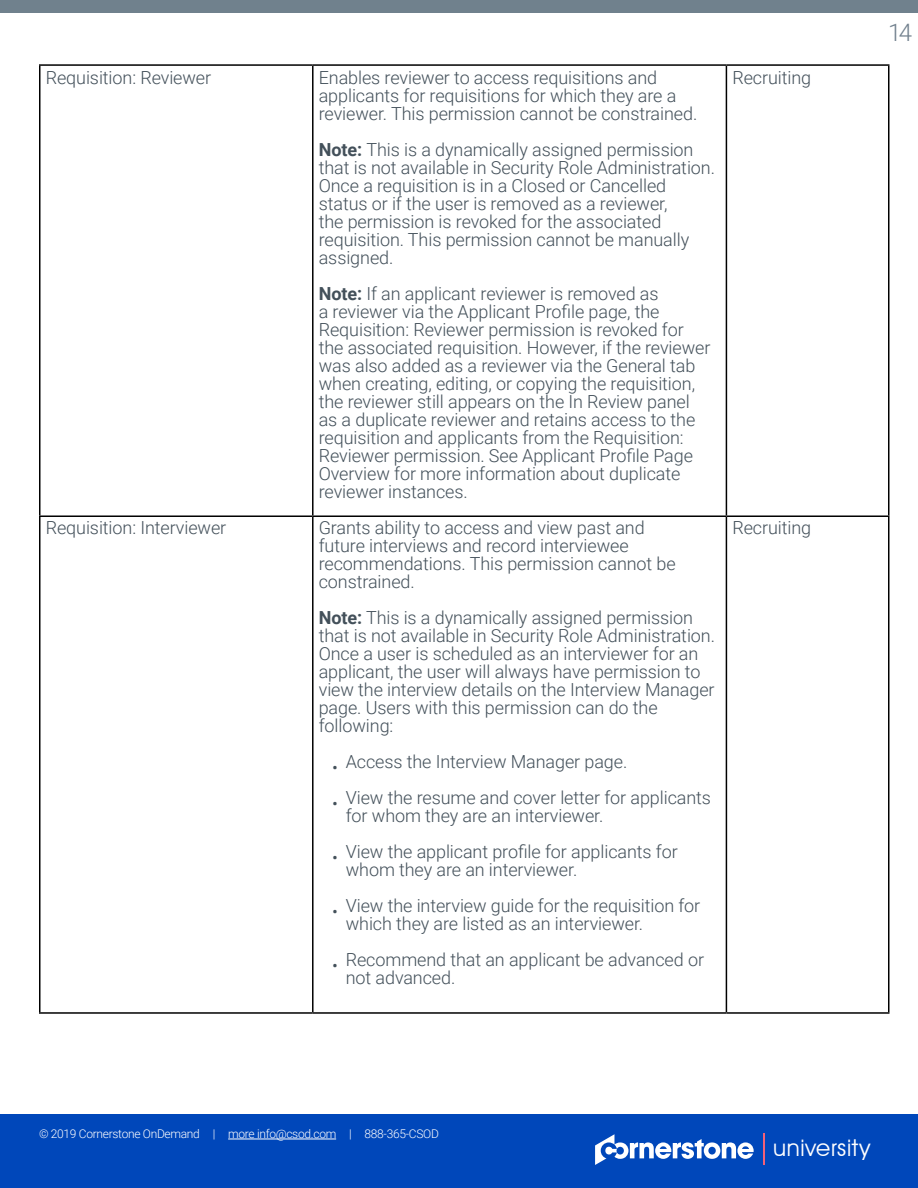
<style>
.page{position:relative;width:918px;height:1188px;background:#fff}
.page>*{position:absolute;margin:0;border:0;box-sizing:border-box;transform-origin:0 0}
.t1{font:300 24px "Roboto";color:#71808d}
.t2{font:23.25px "Avant Garde IT Cby BT";letter-spacing:.025em;color:#fff}
.t3{font:300 18px/18px "Roboto";letter-spacing:-.005em;color:#43505a}
.t4{font:300 12px "Roboto";letter-spacing:-.025em;color:#fff}
.s1{font-weight:700}
</style>
<div class="page">
<div style="left:0;top:0;width:918px;height:14px;background:#70818d"></div>
<div style="left:0;top:1114px;width:918px;height:74px;background:#0047ba"></div>
<hr style="left:228px;top:1139px;width:108px;height:1px;background:#fff">
<hr style="left:764px;top:1134px;width:1px;height:31px;background:#f26178">
<svg style="left:595px;top:1134px;width:159px;height:31px"></svg>
<hr style="left:39px;top:64px;width:274px;height:2px;background:#000">
<hr style="left:39px;top:66px;width:1px;height:449px;background:#000">
<hr style="left:313px;top:64px;width:413px;height:2px;background:#000">
<hr style="left:312px;top:66px;width:2px;height:449px;background:#000">
<hr style="left:726px;top:64px;width:164px;height:2px;background:#000">
<hr style="left:726px;top:66px;width:1px;height:449px;background:#000">
<hr style="left:888px;top:66px;width:2px;height:449px;background:#000">
<hr style="left:39px;top:515px;width:274px;height:2px;background:#000">
<hr style="left:39px;top:517px;width:1px;height:495px;background:#000">
<hr style="left:313px;top:515px;width:413px;height:2px;background:#000">
<hr style="left:312px;top:517px;width:2px;height:495px;background:#000">
<hr style="left:726px;top:515px;width:164px;height:2px;background:#000">
<hr style="left:726px;top:517px;width:1px;height:495px;background:#000">
<hr style="left:888px;top:517px;width:2px;height:495px;background:#000">
<hr style="left:39px;top:1012px;width:274px;height:2px;background:#000">
<hr style="left:313px;top:1012px;width:413px;height:2px;background:#000">
<hr style="left:726px;top:1012px;width:164px;height:2px;background:#000">
<p class="t3" style="left:46px;top:68px;width:167px">Requisition: Reviewer</p>
<p class="t3" style="left:319px;top:68px;width:380px">Enables reviewer to access requisitions and applicants for requisitions for which they are a reviewer. This permission cannot be constrained.</p>
<p class="t3" style="left:319px;top:140px;width:398px"><span class="s1">Note:</span> This is a dynamically assigned permission that is not available in Security Role Administration.<br>Once a requisition is in a Closed or Cancelled status or if the user is removed as a reviewer,<br>the permission is revoked for the associated requisition. This permission cannot be manually assigned.</p>
<p class="t3" style="left:319px;top:284px;width:393px"><span class="s1">Note:</span> If an applicant reviewer is removed as<br>a reviewer via the Applicant Profile page, the Requisition: Reviewer permission is revoked for the associated requisition. However, if the reviewer was also added as a reviewer via the General tab when creating, editing, or copying the requisition, the reviewer still appears on the In Review panel as a duplicate reviewer and retains access to the requisition and applicants from the Requisition:<br>Reviewer permission. See Applicant Profile Page Overview for more information about duplicate reviewer instances.</p>
<p class="t3" style="left:46px;top:518px;width:182px">Requisition: Interviewer</p>
<p class="t3" style="left:319px;top:518px;width:359px">Grants ability to access and view past and future interviews and record interviewee recommendations. This permission cannot be constrained.</p>
<p class="t3" style="left:319px;top:608px;width:398px"><span class="s1">Note:</span> This is a dynamically assigned permission that is not available in Security Role Administration.<br>Once a user is scheduled as an interviewer for an applicant, the user will always have permission to view the interview details on the Interview Manager page. Users with this permission can do the following:</p>
<p class="t3" style="left:332px;top:752px;width:297px">• Access the Interview Manager page.</p>
<p class="t3" style="left:346px;top:788px;width:367px;text-indent:-14px">• View the resume and cover letter for applicants for whom they are an interviewer.</p>
<p class="t3" style="left:346px;top:842px;width:334px;text-indent:-14px">• View the applicant profile for applicants for whom they are an interviewer.</p>
<p class="t3" style="left:346px;top:896px;width:356px;text-indent:-14px">• View the interview guide for the requisition for which they are listed as an interviewer.</p>
<p class="t3" style="left:346px;top:950px;width:360px;text-indent:-14px">• Recommend that an applicant be advanced or not advanced.</p>
<p class="t3" style="left:732px;top:68px;width:80px">Recruiting</p>
<p class="t3" style="left:732px;top:518px;width:80px">Recruiting</p>
<h1 class="t1" style="left:888px;top:15px;width:25px">14</h1>
<p class="t4" style="left:39px;top:1125px;width:401px">© 2019 Cornerstone OnDemand | more info@csod.com | 888-365-CSOD</p>
<p class="t2" style="left:773px;top:1134px;width:99px">university</p>
</div>
